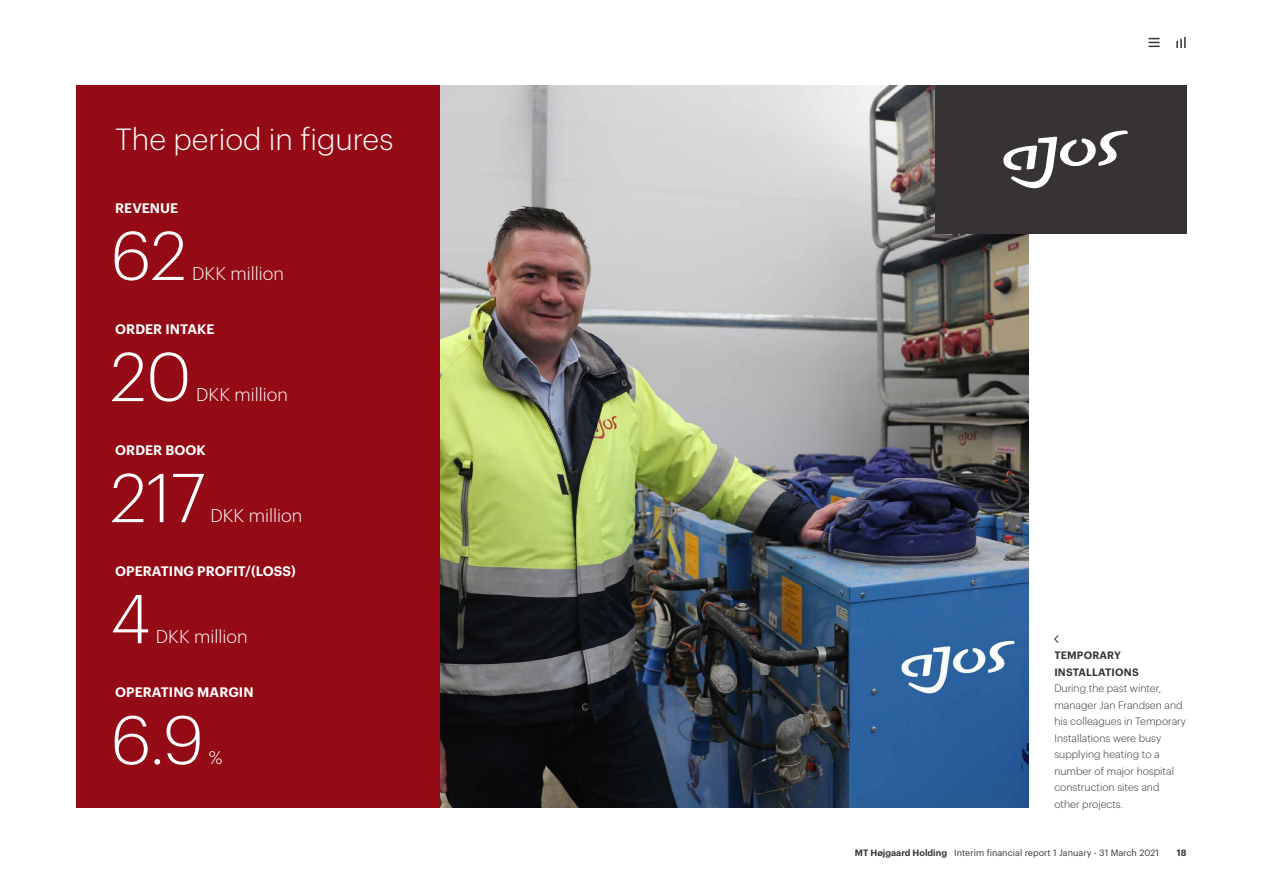
<style>
.page{position:relative;width:1263px;height:893px;background:#fff}
.page>*{position:absolute;margin:0;border:0;box-sizing:border-box;transform-origin:0 0}
.t1{font:300 67.5px "Graphik";color:#fff}
.t2{font:300 30px "Graphik";color:#fff}
.t3{font:300 18px "Graphik";color:#fff}
.t4{font:600 13.5px "Graphik";letter-spacing:.005em;color:#fff}
.t5{font:300 10.5px/16.5px "Graphik";color:#373334}
.t6{font:600 10.5px/16.5px "Graphik";letter-spacing:.015em;color:#373334}
.t7{font:9px "Graphik";color:#373334}
.t8{font:600 9px "Graphik";color:#373334}
.s1{font-weight:600}
</style>
<div class="page">
<img style="left:440px;top:85px;width:588px;height:723px">
<div style="left:76px;top:85px;width:364px;height:723px;background:#940a15"></div>
<div style="left:935px;top:85px;width:251px;height:149px;background:#373334"></div>
<svg style="left:1003px;top:131px;width:125px;height:57px"></svg>
<svg style="left:1054px;top:635px;width:5px;height:8px"></svg>
<svg style="left:1148px;top:38px;width:11px;height:9px"></svg>
<svg style="left:1176px;top:37px;width:10px;height:11px"></svg>
<h2 class="t2" style="left:115px;top:117px;width:280px">The period in figures</h2>
<p class="t4" style="left:115px;top:197px;width:65px">REVENUE</p>
<h1 class="t1" style="left:111px;top:206px;width:78px">62</h1>
<h3 class="t3" style="left:192px;top:260px;width:93px">DKK million</h3>
<p class="t4" style="left:115px;top:319px;width:101px">ORDER INTAKE</p>
<h1 class="t1" style="left:111px;top:327px;width:82px">20</h1>
<h3 class="t3" style="left:196px;top:381px;width:93px">DKK million</h3>
<p class="t4" style="left:115px;top:440px;width:92px">ORDER BOOK</p>
<h1 class="t1" style="left:111px;top:448px;width:96px">217</h1>
<h3 class="t3" style="left:210px;top:502px;width:93px">DKK million</h3>
<p class="t4" style="left:115px;top:561px;width:182px">OPERATING PROFIT/(LOSS)</p>
<h1 class="t1" style="left:111px;top:570px;width:42px">4</h1>
<h3 class="t3" style="left:156px;top:624px;width:93px">DKK million</h3>
<p class="t4" style="left:115px;top:682px;width:140px">OPERATING MARGIN</p>
<h1 class="t1" style="left:111px;top:691px;width:94px">6.9</h1>
<h3 class="t3" style="left:209px;top:745px;width:15px">%</h3>
<p class="t6" style="left:1054px;top:646px;width:86px">TEMPORARY<br>INSTALLATIONS</p>
<p class="t5" style="left:1054px;top:680px;width:133px">During the past winter, manager Jan Frandsen and his colleagues in Temporary<br>Installations were busy supplying heating to a number of major hospital construction sites and other projects.</p>
<p class="t7" style="left:855px;top:846px;width:306px"><span class="s1">MT Højgaard Holding</span> Interim financial report 1 January - 31 March 2021</p>
<p class="t8" style="left:1177px;top:845px;width:11px">18</p>
</div>
